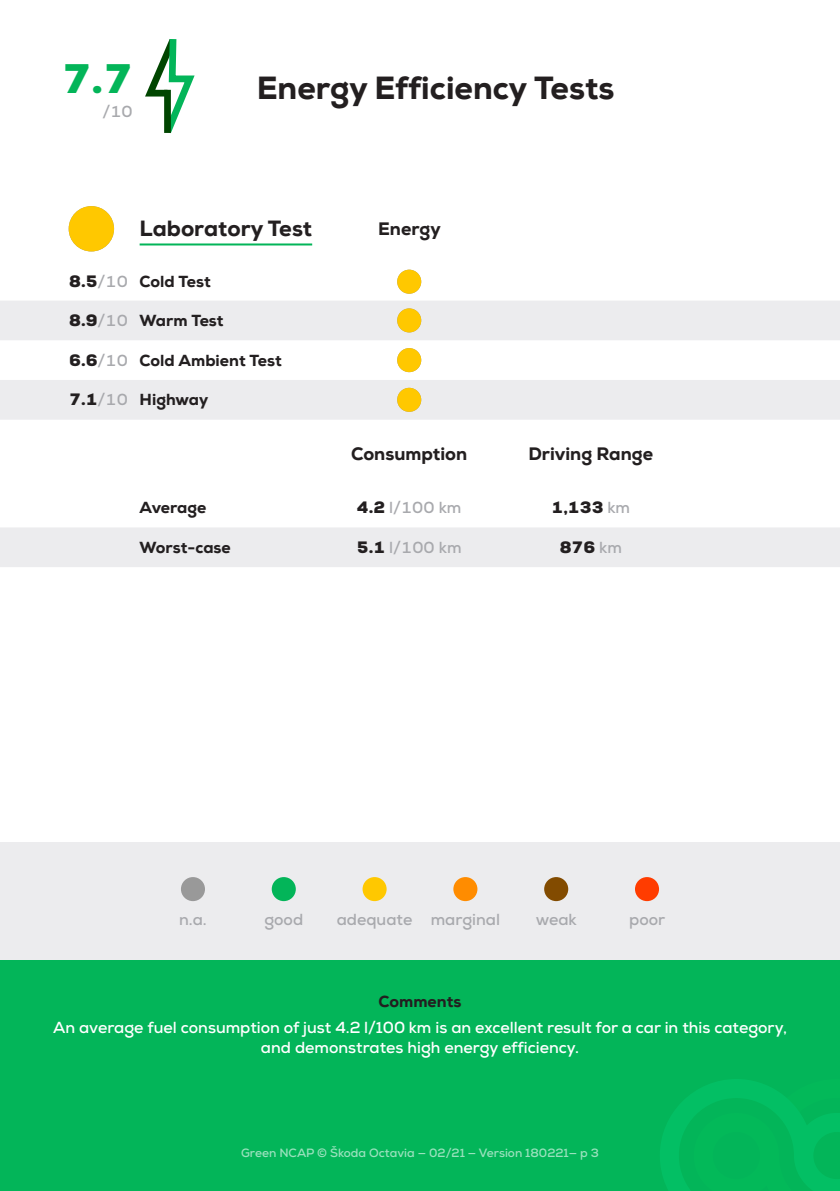
<style>
.page{position:relative;width:840px;height:1191px;background:#fff}
.page>*{position:absolute;margin:0;border:0;box-sizing:border-box;transform-origin:0 0}
.t1{font:900 40px "Nexa";color:#03b559}
.Testtitle{font:800 32px "Nexa";color:#231f20}
.TestSubtitle{font:800 22px "Nexa";color:#231f20}
.TestCategory{font:800 18px "Nexa";color:#231f20}
.CommentsBody{font:700 16px/20px "Nexa";color:#fff;text-align:center}
.t2{font:700 16px "Nexa";color:#a8a9ad}
.Testname{font:800 16px "Nexa";color:#231f20}
.t3{font:900 16px "Nexa";color:#231f20}
.CommentsTitle{font:800 16px "Nexa";color:#231f20}
.AdditionalInfo{font:700 12px "Nexa";color:#9ae1bd}
.s1{font-weight:700;color:#a8a9ad}
.s2{font-weight:900;color:#231f20}
</style>
<div class="page">
<div style="left:0;top:960px;width:839px;height:231px;background:#03b559"></div>
<div style="left:0;top:842px;width:839px;height:118px;background:#ececee"></div>
<svg style="left:660px;top:1079px;width:179px;height:112px"></svg>
<div style="left:181px;top:877px;width:24px;height:24px;background:#999;border-radius:50%"></div>
<div style="left:271px;top:877px;width:24px;height:24px;background:#03b559;border-radius:50%"></div>
<div style="left:362px;top:877px;width:24px;height:24px;background:#ffc800;border-radius:50%"></div>
<div style="left:453px;top:877px;width:24px;height:24px;background:#ff8c00;border-radius:50%"></div>
<div style="left:544px;top:877px;width:24px;height:24px;background:#824b00;border-radius:50%"></div>
<div style="left:634px;top:877px;width:24px;height:24px;background:#ff3c00;border-radius:50%"></div>
<svg style="left:145px;top:39px;width:50px;height:95px"></svg>
<div style="left:164px;top:90px;width:7px;height:43px;background:#004500"></div>
<svg style="left:0;top:301px;width:839px;height:266px"></svg>
<svg style="left:69px;top:206px;width:45px;height:45px;fill:#ffc800"></svg>
<hr style="left:139px;top:243px;width:173px;height:2px;background:#03b559">
<svg style="left:397px;top:270px;width:24px;height:24px"></svg>
<svg style="left:397px;top:308px;width:24px;height:24px"></svg>
<div style="left:397px;top:348px;width:24px;height:24px;background:#ffc800"></div>
<svg style="left:397px;top:388px;width:24px;height:24px"></svg>
<div style="left:69px;top:431px;width:45px;height:45px;background:#fff;border-radius:50%"></div>
<p class="t1" style="left:62px;top:52px;width:73px">7.7</p>
<p class="t2" style="left:102px;top:101px;width:32px">/10</p>
<p class="Testtitle" style="left:257px;top:68px;width:359px">Energy Efficiency Tests</p>
<p class="TestSubtitle" style="left:139px;top:215px;width:174px">Laboratory Test</p>
<p class="TestCategory" style="left:378px;top:217px;width:64px">Energy</p>
<p class="t3" style="left:69px;top:271px;width:60px">8.5<span class="s1">/10</span></p>
<p class="Testname" style="left:139px;top:271px;width:73px">Cold Test</p>
<p class="t3" style="left:69px;top:310px;width:60px">8.9<span class="s1">/10</span></p>
<p class="Testname" style="left:139px;top:310px;width:85px">Warm Test</p>
<p class="t3" style="left:69px;top:349px;width:60px">6.6<span class="s1">/10</span></p>
<p class="Testname" style="left:139px;top:350px;width:143px">Cold Ambient Test</p>
<p class="t3" style="left:69px;top:389px;width:60px">7.1<span class="s1">/10</span></p>
<p class="Testname" style="left:139px;top:390px;width:70px">Highway</p>
<p class="TestCategory" style="left:351px;top:442px;width:117px">Consumption</p>
<p class="TestCategory" style="left:528px;top:442px;width:126px">Driving Range</p>
<p class="Testname" style="left:139px;top:497px;width:68px">Average</p>
<p class="t2" style="left:357px;top:497px;width:106px"><span class="s2">4.2</span> l/100 km</p>
<p class="t3" style="left:551px;top:497px;width:80px">1,133 <span class="s1">km</span></p>
<p class="Testname" style="left:139px;top:537px;width:93px">Worst-case</p>
<p class="t2" style="left:356px;top:537px;width:106px"><span class="s2">5.1</span> l/100 km</p>
<p class="t3" style="left:559px;top:536px;width:64px">876 <span class="s1">km</span></p>
<p class="t2" style="left:179px;top:909px;width:29px">n.a.</p>
<p class="t2" style="left:264px;top:909px;width:40px">good</p>
<p class="t2" style="left:336px;top:909px;width:165px">adequate marginal</p>
<p class="t2" style="left:535px;top:909px;width:43px">weak</p>
<p class="t2" style="left:628px;top:909px;width:38px">poor</p>
<p class="CommentsTitle" style="left:378px;top:991px;width:84px">Comments</p>
<p class="CommentsBody" style="left:53px;top:1017px;width:735px">An average fuel consumption of just 4.2 l/100 km is an excellent result for a car in this category, and demonstrates high energy efficiency.</p>
<p class="AdditionalInfo" style="left:241px;top:1145px;width:359px">Green NCAP © Škoda Octavia — 02/21 — Version 180221— p 3</p>
</div>
